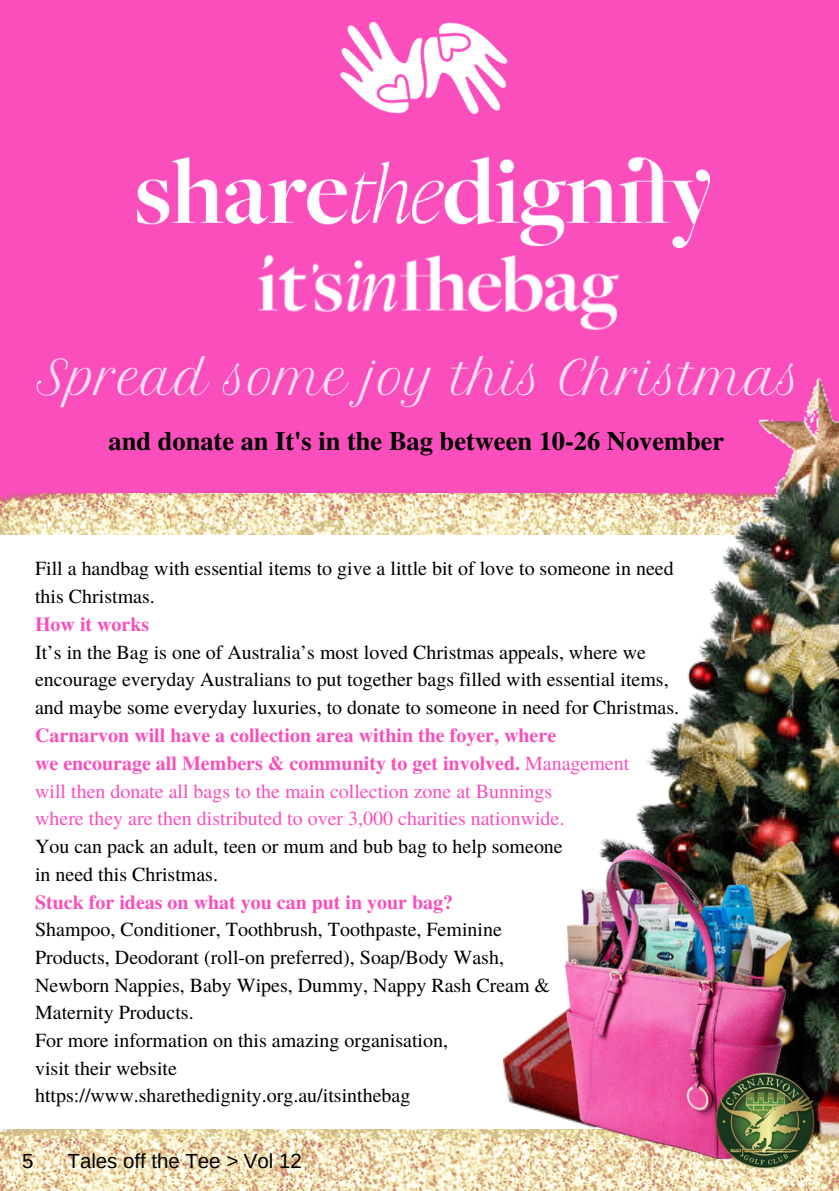
<style>
.page{position:relative;width:839px;height:1191px;background:#fff}
.page>*{position:absolute;margin:0;border:0;box-sizing:border-box;transform-origin:0 0}
.t1{font:46px "Petit Formal Script";color:#ffdff3}
.t2{font:700 26.4px "Te X Gyre Termes";color:#000}
.t3{font:20.4px "Arimo";color:#000}
.t4{font:20px/27.8px "Te X Gyre Termes";color:#000}
.t5{font:20px "Te X Gyre Termes";color:#fa4ebc}
.t6{font:700 20px "Te X Gyre Termes";color:#fa4ebc}
.s1{font-weight:700;color:#fa4ebc}
.s2{font-weight:400}
</style>
<div class="page">
<div style="left:0;top:0;width:838px;height:1191px;background:#fa4ebc"></div>
<img style="left:137px;top:23px;width:572px;height:225px">
<img style="left:203px;top:220px;width:468px;height:110px">
<div style="left:0;top:520px;width:838px;height:619px;background:#fff"></div>
<img style="left:0;top:494px;width:504px;height:40px">
<img style="left:504px;top:378px;width:334px;height:752px">
<img style="left:0;top:1130px;width:838px;height:61px">
<img style="left:552px;top:844px;width:246px;height:330px">
<img style="left:708px;top:1069px;width:119px;height:105px">
<p class="t1" style="left:37px;top:349px;width:767px">Spread some joy this Christmas</p>
<p class="t2" style="left:109px;top:421px;width:617px">and donate an It's in the Bag between 10-26 November</p>
<p class="t4" style="left:35px;top:554px;width:640px">Fill a handbag with essential items to give a little bit of love to someone in need this Christmas.</p>
<p class="t6" style="left:35px;top:609px;width:116px">How it works</p>
<p class="t4" style="left:35px;top:637px;width:645px">It’s in the Bag is one of Australia’s most loved Christmas appeals, where we encourage everyday Australians to put together bags filled with essential items, and maybe some everyday luxuries, to donate to someone in need for Christmas.<br><span class="s1">Carnarvon will have a collection area within the foyer, where</span></p>
<p class="t6" style="left:35px;top:748px;width:595px">we encourage all Members &amp; community to get involved. <span class="s2">Management</span></p>
<p class="t5" style="left:35px;top:776px;width:518px">will then donate all bags to the main collection zone at Bunnings</p>
<p class="t5" style="left:35px;top:804px;width:531px">where they are then distributed to over 3,000 charities nationwide.</p>
<p class="t4" style="left:35px;top:831px;width:529px">You can pack an adult, teen or mum and bub bag to help someone</p>
<p class="t4" style="left:35px;top:859px;width:184px">in need this Christmas.</p>
<p class="t6" style="left:35px;top:886px;width:419px">Stuck for ideas on what you can put in your bag?</p>
<p class="t4" style="left:35px;top:915px;width:468px">Shampoo, Conditioner, Toothbrush, Toothpaste, Feminine</p>
<p class="t4" style="left:35px;top:942px;width:470px">Products, Deodorant (roll-on preferred), Soap/Body Wash,</p>
<p class="t4" style="left:35px;top:970px;width:516px">Newborn Nappies, Baby Wipes, Dummy, Nappy Rash Cream &amp;</p>
<p class="t4" style="left:35px;top:998px;width:160px">Maternity Products.</p>
<p class="t4" style="left:35px;top:1025px;width:414px">For more information on this amazing organisation,</p>
<p class="t4" style="left:35px;top:1053px;width:143px">visit their website</p>
<p class="t4" style="left:35px;top:1081px;width:377px">https://www.sharethedignity.org.au/itsinthebag</p>
<p class="t3" style="left:22px;top:1150px;width:13px">5</p>
<p class="t3" style="left:68px;top:1150px;width:236px">Tales off the Tee &gt; Vol 12</p>
</div>
